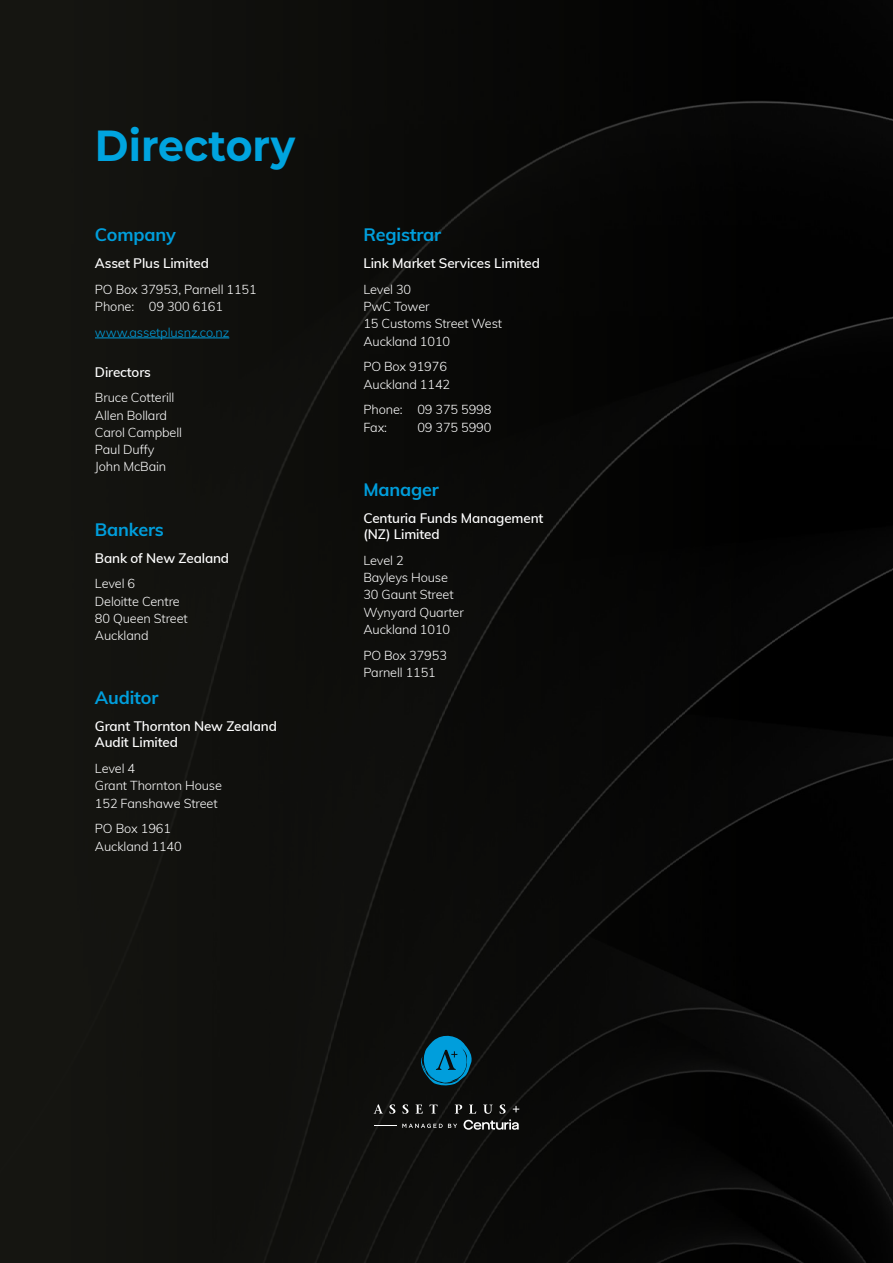
<style>
.page{position:relative;width:893px;height:1263px;background:#fff}
.page>*{position:absolute;margin:0;border:0;box-sizing:border-box;transform-origin:0 0}
.t1{font:700 43.5px "Montserrat";color:#00a4df;scale:.94 1}
.t2{font:700 18px "Muli";letter-spacing:-.01em;color:#009edc}
.t3{font:600 13.5px/16.2px "Muli";letter-spacing:-.01em;color:#fff}
.t4{font:300 12.75px/17.2px "Muli";letter-spacing:-.01em;color:#fff}
.t5{font:300 12.75px "Muli";letter-spacing:-.01em;color:#009edc}
</style>
<div class="page">
<img style="left:0;top:0;width:893px;height:1263px">
<svg style="left:420px;top:1032px;width:53px;height:54px;background:#056286"></svg>
<svg style="left:374px;top:1104px;width:9px;height:9px"></svg>
<svg style="left:389px;top:1104px;width:6px;height:10px"></svg>
<svg style="left:402px;top:1104px;width:117px;height:26px;background:#323231"></svg>
<svg style="left:374px;top:1125px;width:22px;height:1px"></svg>
<hr style="left:95px;top:338px;width:134px;height:1px;background:#009edc">
<h1 class="t1" style="left:95px;top:114px;width:214px">Directory</h1>
<h2 class="t2" style="left:95px;top:222px;width:82px">Company</h2>
<p class="t3" style="left:95px;top:255px;width:115px">Asset Plus Limited</p>
<p class="t4" style="left:95px;top:280px;width:163px">PO Box 37953, Parnell 1151<br>Phone: 09 300 6161</p>
<p class="t5" style="left:95px;top:323px;width:136px">www.assetplusnz.co.nz</p>
<p class="t3" style="left:95px;top:363px;width:57px">Directors</p>
<p class="t4" style="left:95px;top:388px;width:89px">Bruce Cotterill<br>Allen Bollard<br>Carol Campbell<br>Paul Duffy<br>John McBain</p>
<h2 class="t2" style="left:95px;top:516px;width:70px">Bankers</h2>
<p class="t3" style="left:95px;top:549px;width:136px">Bank of New Zealand</p>
<p class="t4" style="left:95px;top:574px;width:94px">Level 6<br>Deloitte Centre<br>80 Queen Street<br>Auckland</p>
<h2 class="t2" style="left:95px;top:685px;width:65px">Auditor</h2>
<p class="t3" style="left:95px;top:718px;width:183px">Grant Thornton New Zealand<br>Audit Limited</p>
<p class="t4" style="left:95px;top:759px;width:129px">Level 4<br>Grant Thornton House<br>152 Fanshawe Street</p>
<p class="t4" style="left:95px;top:820px;width:88px">PO Box 1961<br>Auckland 1140</p>
<h2 class="t2" style="left:363px;top:222px;width:79px">Registrar</h2>
<p class="t3" style="left:363px;top:255px;width:178px">Link Market Services Limited</p>
<p class="t4" style="left:363px;top:280px;width:140px">Level 30<br>PwC Tower<br>15 Customs Street West<br>Auckland 1010</p>
<p class="t4" style="left:363px;top:358px;width:88px">PO Box 91976<br>Auckland 1142</p>
<p class="t4" style="left:363px;top:401px;width:130px">Phone: 09 375 5998<br>Fax:</p>
<p class="t4" style="left:417px;top:418px;width:76px">09 375 5990</p>
<h2 class="t2" style="left:363px;top:476px;width:77px">Manager</h2>
<p class="t3" style="left:363px;top:509px;width:182px">Centuria Funds Management (NZ) Limited</p>
<p class="t4" style="left:363px;top:551px;width:102px">Level 2<br>Bayleys House<br>30 Gaunt Street<br>Wynyard Quarter<br>Auckland 1010</p>
<p class="t4" style="left:363px;top:646px;width:85px">PO Box 37953<br>Parnell 1151</p>
</div>
